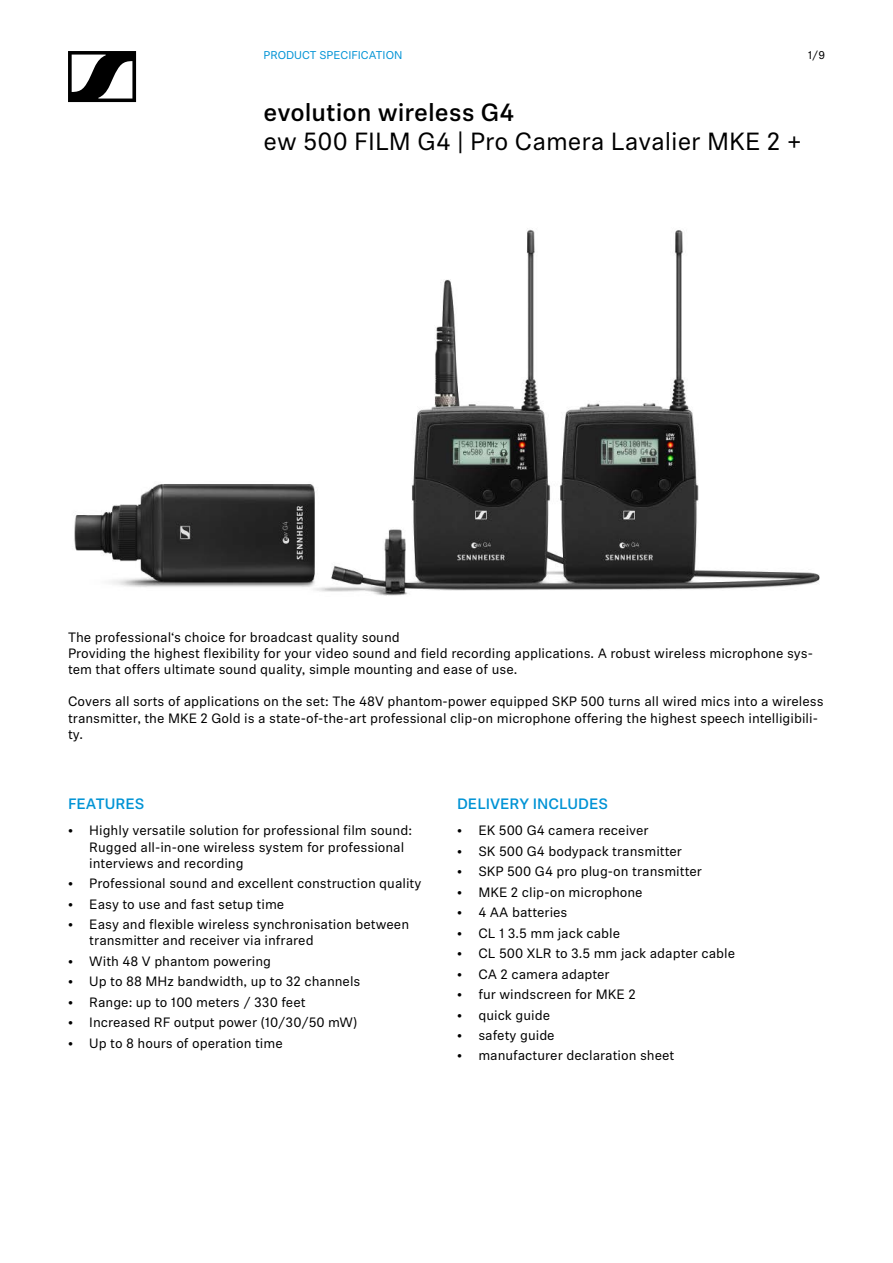
<style>
.page{position:relative;width:893px;height:1263px;background:#fff}
.page>*{position:absolute;margin:0;border:0;box-sizing:border-box;transform-origin:0 0}
.t1{font:24.75px "Sennheiser Neue";color:#000}
.t2{font:500 24.75px "Sennheiser Neue";color:#000}
.t3{font:500 15px "Sennheiser Neue";color:#0093d5}
.t4{font:13.5px/16.2px "Sennheiser Neue";color:#000}
.t5{font:11.25px "Sennheiser Neue";color:#0093d5}
.t6{font:11.25px "Sennheiser Neue";color:#000}
</style>
<div class="page">
<svg style="left:68px;top:51px;width:68px;height:51px"></svg>
<img style="left:74px;top:228px;width:746px;height:368px">
<p class="t5" style="left:264px;top:48px;width:140px">PRODUCT SPECIFICATION</p>
<p class="t6" style="left:808px;top:48px;width:19px">1/9</p>
<h1 class="t2" style="left:264px;top:95px;width:252px">evolution wireless G4</h1>
<h1 class="t1" style="left:264px;top:125px;width:540px">ew 500 FILM G4 | Pro Camera Lavalier MKE 2 +</h1>
<p class="t4" style="left:68px;top:628px;width:746px">The professional‘s choice for broadcast quality sound<br>Providing the highest flexibility for your video sound and field recording applications. A robust wireless microphone sys&shy;tem that offers ultimate sound quality, simple mounting and ease of use.</p>
<p class="t4" style="left:68px;top:693px;width:757px">Covers all sorts of applications on the set: The 48V phantom-power equipped SKP 500 turns all wired mics into a wireless transmitter, the MKE 2 Gold is a state-of-the-art professional clip-on microphone offering the highest speech intelligibili&shy;ty.</p>
<p class="t3" style="left:68px;top:793px;width:78px">FEATURES</p>
<p class="t4" style="left:89px;top:822px;width:324px;text-indent:-21px">• Highly versatile solution for professional film sound:<br>Rugged all-in-one wireless system for professional interviews and recording</p>
<p class="t4" style="left:68px;top:875px;width:355px">• Professional sound and excellent construction quality</p>
<p class="t4" style="left:68px;top:895px;width:218px">• Easy to use and fast setup time</p>
<p class="t4" style="left:89px;top:916px;width:321px;text-indent:-21px">• Easy and flexible wireless synchronisation between transmitter and receiver via infrared</p>
<p class="t4" style="left:68px;top:952px;width:205px">• With 48 V phantom powering</p>
<p class="t4" style="left:68px;top:973px;width:294px">• Up to 88 MHz bandwidth, up to 32 channels</p>
<p class="t4" style="left:68px;top:993px;width:239px">• Range: up to 100 meters / 330 feet</p>
<p class="t4" style="left:68px;top:1014px;width:291px">• Increased RF output power (10/30/50 mW)</p>
<p class="t4" style="left:68px;top:1034px;width:216px">• Up to 8 hours of operation time</p>
<p class="t3" style="left:457px;top:793px;width:152px">DELIVERY INCLUDES</p>
<p class="t4" style="left:457px;top:822px;width:193px">• EK 500 G4 camera receiver</p>
<p class="t4" style="left:457px;top:842px;width:226px">• SK 500 G4 bodypack transmitter</p>
<p class="t4" style="left:457px;top:863px;width:246px">• SKP 500 G4 pro plug-on transmitter</p>
<p class="t4" style="left:457px;top:883px;width:187px">• MKE 2 clip-on microphone</p>
<p class="t4" style="left:457px;top:904px;width:112px">• 4 AA batteries</p>
<p class="t4" style="left:457px;top:924px;width:165px">• CL 1 3.5 mm jack cable</p>
<p class="t4" style="left:457px;top:945px;width:280px">• CL 500 XLR to 3.5 mm jack adapter cable</p>
<p class="t4" style="left:457px;top:965px;width:154px">• CA 2 camera adapter</p>
<p class="t4" style="left:457px;top:985px;width:180px">• fur windscreen for MKE 2</p>
<p class="t4" style="left:457px;top:1006px;width:95px">• quick guide</p>
<p class="t4" style="left:457px;top:1026px;width:99px">• safety guide</p>
<p class="t4" style="left:457px;top:1047px;width:219px">• manufacturer declaration sheet</p>
</div>
